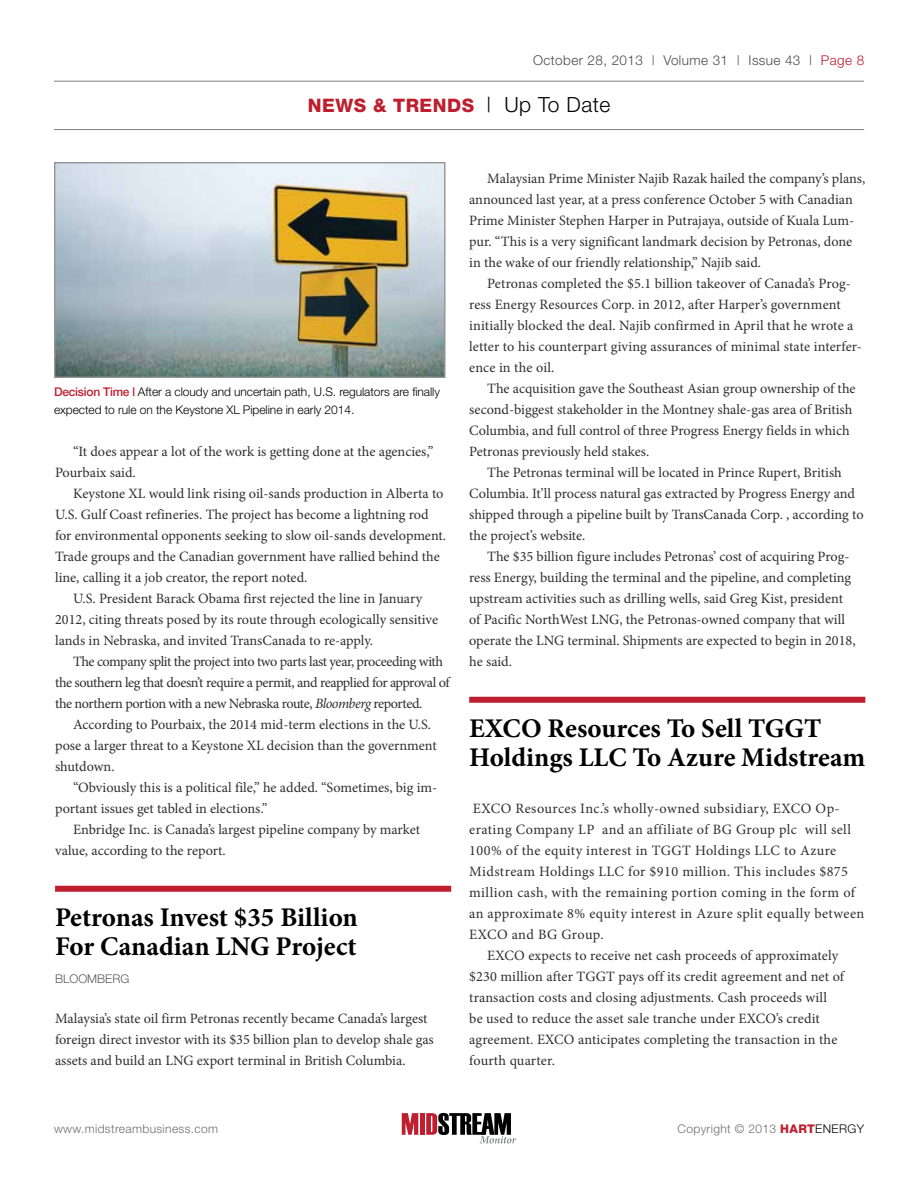
<style>
.page{position:relative;width:918px;height:1188px;background:#fff}
.page>*{position:absolute;margin:0;border:0;box-sizing:border-box;transform-origin:0 0}
.t1{font:700 27px/30px "Minion Pro";color:#000}
.t2{font:800 18.6px "Helvetica Neue";letter-spacing:.025em;color:#be1e2d}
.t3{font:14.25px/21px "Minion Pro";color:#2e2e2f}
.t4{font:14.25px "Minion Pro";letter-spacing:.03em;color:#2e2e2f}
.t5{font:14.25px "Minion Pro";letter-spacing:-.035em;color:#2e2e2f}
.t6{font:14.25px "Minion Pro";letter-spacing:-.03em;color:#2e2e2f}
.t7{font:14.25px "Minion Pro";letter-spacing:.02em;color:#2e2e2f}
.t8{font:300 13.5px "Helvetica Neue";letter-spacing:.03em;color:#4d4d4f}
.t9{font:300 12px/18px "Helvetica Neue";letter-spacing:-.005em;color:#000}
.t10{font:300 12px "Helvetica Neue";letter-spacing:.03em;color:#6d6e71}
.t11{font:300 12px "Helvetica Neue";color:#58595b}
.s1{color:#be1e2d}
.s2{font-weight:300;font-size:21px;color:#000}
.s3{font-weight:500;color:#be1e2d}
.s4{font-style:italic}
.s5{font-weight:800;color:#be1e2d}
.s6{color:#000}
</style>
<div class="page">
<hr style="left:54px;top:81px;width:810px;height:1px;background:#808285">
<hr style="left:54px;top:129px;width:810px;height:1px;background:#808285">
<svg style="left:402px;top:1113px;width:16px;height:22px"></svg>
<div style="left:420px;top:1113px;width:5px;height:22px;background:#be1e2d"></div>
<svg style="left:426px;top:1113px;width:90px;height:30px"></svg>
<div style="left:55px;top:886px;width:396px;height:6px;background:#be1e2d"></div>
<div style="left:469px;top:697px;width:396px;height:6px;background:#be1e2d"></div>
<img style="left:56px;top:164px;width:387px;height:212px">
<div style="left:54px;top:162px;width:391px;height:216px;border:1px solid #939598"></div>
<p class="t8" style="left:533px;top:52px;width:333px">October 28, 2013 | Volume 31 | Issue 43 | <span class="s1">Page 8</span></p>
<h2 class="t2" style="left:308px;top:94px;width:304px">NEWS &amp; TRENDS <span class="s2">| Up To Date</span></h2>
<p class="t9" style="left:54px;top:382px;width:387px"><span class="s3">Decision Time |</span> After a cloudy and uncertain path, U.S. regulators are finally expected to rule on the Keystone XL Pipeline in early 2014.</p>
<p class="t3" style="left:55px;top:441px;width:380px;text-indent:18px">“It does appear a lot of the work is getting done at the agencies,”<br>Pourbaix said.</p>
<p class="t3" style="left:73px;top:483px;width:372px">Keystone XL would link rising oil-sands production in Alberta to</p>
<p class="t3" style="left:55px;top:504px;width:375px">U.S. Gulf Coast refineries. The project has become a lightning rod</p>
<p class="t3" style="left:55px;top:525px;width:393px">for environmental opponents seeking to slow oil-sands development.</p>
<p class="t3" style="left:55px;top:546px;width:386px">Trade groups and the Canadian government have rallied behind the</p>
<p class="t3" style="left:55px;top:567px;width:254px">line, calling it a job creator, the report noted.</p>
<p class="t3" style="left:73px;top:588px;width:351px">U.S. President Barack Obama first rejected the line in January</p>
<p class="t3" style="left:55px;top:609px;width:385px">2012, citing threats posed by its route through ecologically sensitive</p>
<p class="t3" style="left:55px;top:630px;width:320px">lands in Nebraska, and invited TransCanada to re-apply.</p>
<p class="t5" style="left:73px;top:652px;width:372px">The company split the project into two parts last year, proceeding with</p>
<p class="t6" style="left:55px;top:673px;width:396px">the southern leg that doesn’t require a permit, and reapplied for approval of</p>
<p class="t5" style="left:55px;top:694px;width:369px">the northern portion with a new Nebraska route, <span class="s4">Bloomberg</span> reported.</p>
<p class="t3" style="left:73px;top:714px;width:360px">According to Pourbaix, the 2014 mid-term elections in the U.S.</p>
<p class="t3" style="left:55px;top:735px;width:383px">pose a larger threat to a Keystone XL decision than the government</p>
<p class="t3" style="left:55px;top:756px;width:61px">shutdown.</p>
<p class="t3" style="left:73px;top:777px;width:366px">“Obviously this is a political file,” he added. “Sometimes, big im-</p>
<p class="t3" style="left:55px;top:798px;width:214px">portant issues get tabled in elections.”</p>
<p class="t3" style="left:73px;top:819px;width:349px">Enbridge Inc. is Canada’s largest pipeline company by market</p>
<p class="t3" style="left:55px;top:840px;width:172px">value, according to the report.</p>
<h1 class="t1" style="left:55px;top:902px;width:304px">Petronas Invest $35 Billion<br>For Canadian LNG Project</h1>
<p class="t11" style="left:55px;top:972px;width:67px">BLOOMBERG</p>
<p class="t3" style="left:55px;top:1008px;width:380px">Malaysia’s state oil firm Petronas recently became Canada’s largest foreign direct investor with its $35 billion plan to develop shale gas assets and build an LNG export terminal in British Columbia.</p>
<p class="t3" style="left:469px;top:168px;width:398px;text-indent:18px">Malaysian Prime Minister Najib Razak hailed the company’s plans, announced last year, at a press conference October 5 with Canadian Prime Minister Stephen Harper in Putrajaya, outside of Kuala Lum&shy;pur. “This is a very significant landmark decision by Petronas, done in the wake of our friendly relationship,” Najib said.</p>
<p class="t3" style="left:469px;top:273px;width:394px;text-indent:18px">Petronas completed the $5.1 billion takeover of Canada’s Prog&shy;ress Energy Resources Corp. in 2012, after Harper’s government initially blocked the deal. Najib confirmed in April that he wrote a letter to his counterpart giving assurances of minimal state interfer&shy;ence in the oil.</p>
<p class="t3" style="left:469px;top:378px;width:388px;text-indent:18px">The acquisition gave the Southeast Asian group ownership of the second-biggest stakeholder in the Montney shale-gas area of British Columbia, and full control of three Progress Energy fields in which Petronas previously held stakes.</p>
<p class="t3" style="left:469px;top:462px;width:396px;text-indent:18px">The Petronas terminal will be located in Prince Rupert, British Columbia. It’ll process natural gas extracted by Progress Energy and shipped through a pipeline built by TransCanada Corp. , according to the project’s website.</p>
<p class="t3" style="left:469px;top:546px;width:388px;text-indent:18px">The $35 billion figure includes Petronas’ cost of acquiring Prog&shy;ress Energy, building the terminal and the pipeline, and completing upstream activities such as drilling wells, said Greg Kist, president of Pacific NorthWest LNG, the Petronas-owned company that will operate the LNG terminal. Shipments are expected to begin in 2018, he said.</p>
<h1 class="t1" style="left:469px;top:713px;width:398px">EXCO Resources To Sell TGGT<br>Holdings LLC To Azure Midstream</h1>
<p class="t4" style="left:473px;top:799px;width:368px">EXCO Resources Inc.’s wholly-owned subsidiary, EXCO Op-</p>
<p class="t4" style="left:469px;top:820px;width:383px">erating Company LP and an affiliate of BG Group plc will sell</p>
<p class="t4" style="left:469px;top:841px;width:369px">100% of the equity interest in TGGT Holdings LLC to Azure</p>
<p class="t4" style="left:469px;top:862px;width:380px">Midstream Holdings LLC for $910 million. This includes $875</p>
<p class="t4" style="left:469px;top:883px;width:387px">million cash, with the remaining portion coming in the form of</p>
<p class="t4" style="left:469px;top:904px;width:397px">an approximate 8% equity interest in Azure split equally between</p>
<p class="t7" style="left:469px;top:925px;width:136px">EXCO and BG Group.</p>
<p class="t3" style="left:487px;top:945px;width:353px">EXCO expects to receive net cash proceeds of approximately</p>
<p class="t3" style="left:469px;top:966px;width:376px">$230 million after TGGT pays off its credit agreement and net of</p>
<p class="t3" style="left:469px;top:987px;width:359px">transaction costs and closing adjustments. Cash proceeds will</p>
<p class="t3" style="left:469px;top:1008px;width:352px">be used to reduce the asset sale tranche under EXCO’s credit</p>
<p class="t3" style="left:469px;top:1029px;width:370px">agreement. EXCO anticipates completing the transaction in the</p>
<p class="t3" style="left:469px;top:1050px;width:87px">fourth quarter.</p>
<p class="t10" style="left:54px;top:1122px;width:166px">www.midstreambusiness.com</p>
<p class="t10" style="left:678px;top:1122px;width:188px">Copyright © 2013 <span class="s5">HART</span><span class="s6">Energy</span></p>
</div>
